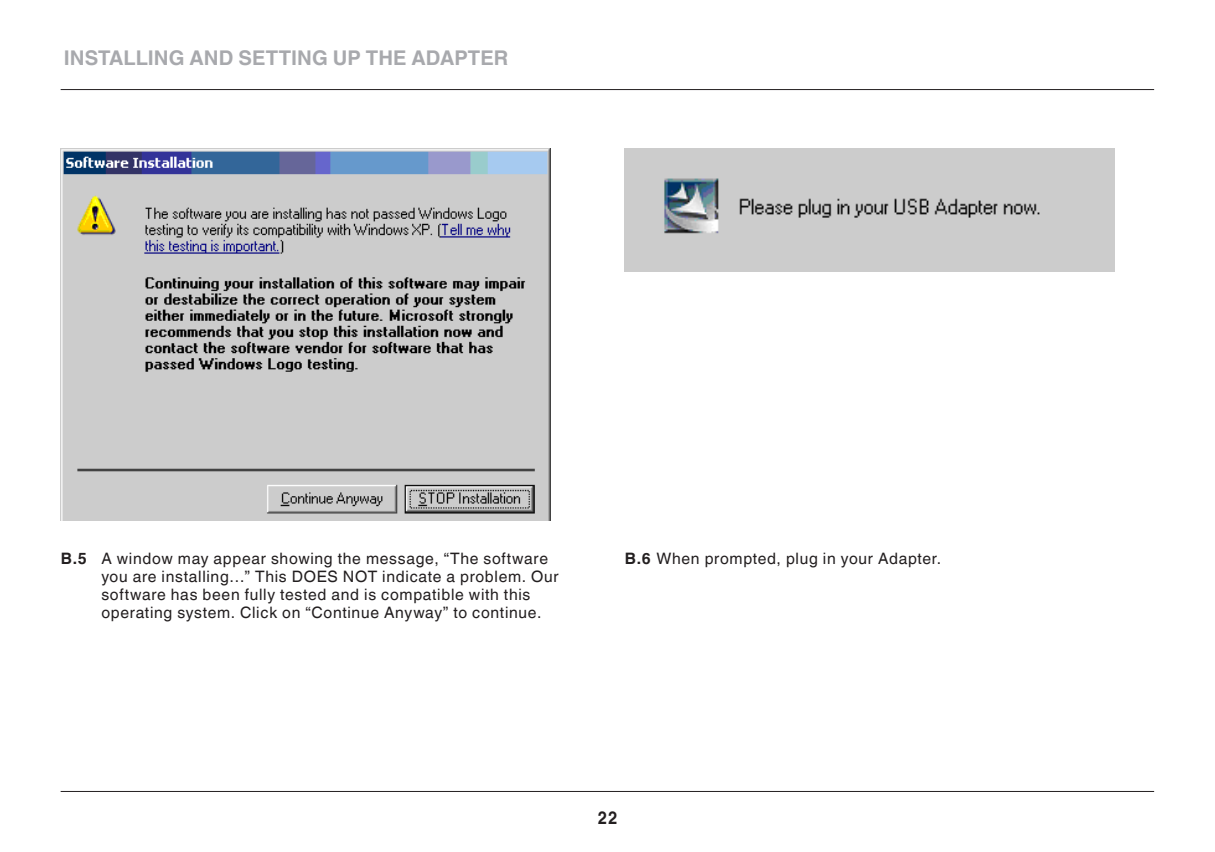
<style>
.page{position:relative;width:1215px;height:852px;background:#fff}
.page>*{position:absolute;margin:0;border:0;box-sizing:border-box;transform-origin:0 0}
.t1{font:700 20.25px "Helvetica World";color:#a8a9ad}
.t2{font:700 18px "Helvetica World";color:#231f20;scale:.9 1}
.t3{font:15.75px/18px "Helvetica World";letter-spacing:.045em;color:#231f20}
.s1{font-weight:700}
</style>
<div class="page">
<hr style="left:61px;top:790px;width:1093px;height:1px;background:#231f20">
<hr style="left:61px;top:89px;width:1093px;height:1px;background:#231f20">
<img style="left:61px;top:149px;width:490px;height:371px">
<img style="left:625px;top:149px;width:490px;height:122px">
<p class="t1" style="left:64px;top:46px;width:189px">INSTALLING AND SETT</p>
<p class="t1" style="left:291px;top:46px;width:177px">ING UP THE ADAPTE</p>
<p class="t1" style="left:494px;top:46px;width:16px">R</p>
<p class="t3" style="left:101px;top:549px;width:459px;text-indent:-40px"><span class="s1">B.5</span> A window may appear showing the message, “The software you are installing…” This DOES NOT indicate a problem. Our software has been fully tested and is compatible with this operating system. Click on “Continue Anyway” to continue.</p>
<p class="t3" style="left:625px;top:549px;width:315px"><span class="s1">B.6</span> When prompted, plug in your Adapter.</p>
<p class="t2" style="left:598px;top:806px;width:23px">22</p>
</div>
